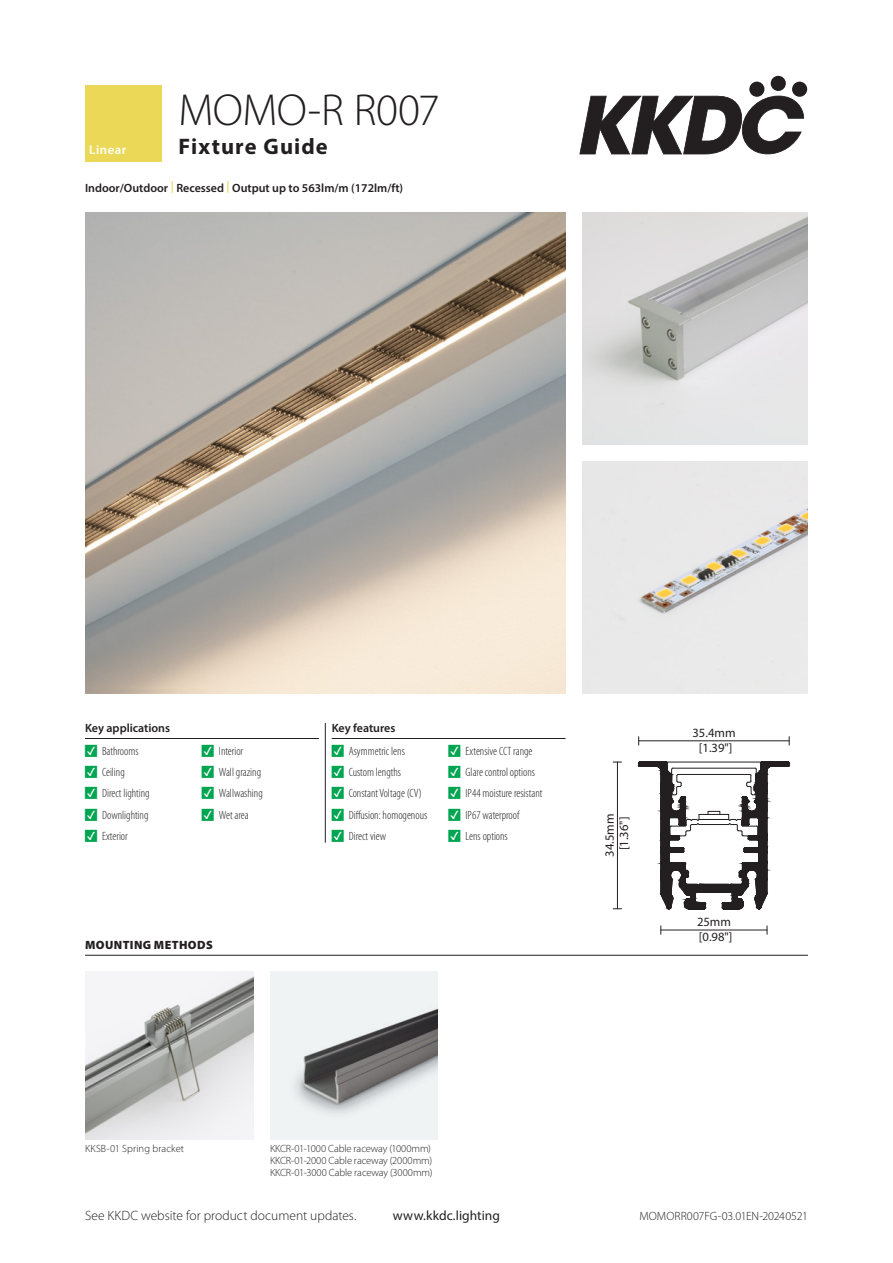
<style>
.page{position:relative;width:893px;height:1263px;background:#fff}
.page>*{position:absolute;margin:0;border:0;box-sizing:border-box;transform-origin:0 0}
.t1{font:300 45px "Myriad Pro";letter-spacing:-.015em;color:#231f20}
.t2{font:700 22.5px "Myriad Pro";letter-spacing:.05em;color:#231f20}
.t3{font:300 13.5px "Myriad Pro";color:#231f20}
.t4{font:13.5px "Myriad Pro";letter-spacing:.005em;color:#231f20}
.t5{font:600 12.75px "Myriad Pro";letter-spacing:.04em;color:#fff}
.t6{font:12.6px/14.4px "Myriad Pro";color:#231f20;text-align:center}
.t7{font:300 condensed 12px "Myriad Pro";color:#231f20}
.summary_points{font:600 12px "Myriad Pro";color:#231f20}
.t8{font:300 12px "Myriad Pro";letter-spacing:-.005em;color:#231f20}
.Key_headings{font:600 12px "Myriad Pro";color:#231f20}
.mounting_methods_hea{font:900 12px "Myriad Pro";letter-spacing:.035em;color:#231f20}
.mounting_methods_tex{font:300 10.5px/12px "Myriad Pro";letter-spacing:-.005em;color:#231f20}
.mounting_methods_tex-2{font:300 10.5px "Myriad Pro";letter-spacing:.015em;color:#231f20}
.s1{color:#ebd858}
.s2{color:#00a551}
</style>
<div class="page">
<svg style="left:579px;top:96px;width:225px;height:58px"></svg>
<svg style="left:749px;top:81px;width:16px;height:16px"></svg>
<div style="left:770px;top:76px;width:16px;height:15px;background:#231f20;border-radius:50%"></div>
<div style="left:792px;top:81px;width:15px;height:16px;background:#231f20;border-radius:50%"></div>
<div style="left:85px;top:85px;width:77px;height:77px;background:#ecd857"></div>
<img style="left:85px;top:213px;width:481px;height:480px">
<img style="left:583px;top:213px;width:225px;height:231px">
<img style="left:583px;top:461px;width:225px;height:232px">
<svg style="left:638px;top:761px;width:152px;height:148px"></svg>
<div style="left:708px;top:811px;width:12px;height:4px;border:1px solid #231f20"></div>
<hr style="left:699px;top:819px;width:30px;height:1px;background:#231f20">
<hr style="left:617px;top:762px;width:1px;height:147px;background:#231f20">
<hr style="left:639px;top:740px;width:150px;height:1px;background:#231f20">
<hr style="left:661px;top:930px;width:106px;height:1px;background:#231f20">
<hr style="left:325px;top:723px;width:1px;height:120px;background:#231f20">
<hr style="left:85px;top:738px;width:234px;height:1px;background:#231f20">
<hr style="left:332px;top:738px;width:234px;height:1px;background:#231f20">
<hr style="left:85px;top:955px;width:723px;height:1px;background:#231f20">
<img style="left:85px;top:972px;width:168px;height:168px">
<img style="left:270px;top:972px;width:168px;height:168px">
<h1 class="t1" style="left:179px;top:83px;width:263px">MOMO-R R007</h1>
<p class="t5" style="left:89px;top:142px;width:38px">Linear</p>
<h2 class="t2" style="left:179px;top:132px;width:151px">Fixture Guide</h2>
<p class="summary_points" style="left:85px;top:180px;width:320px">Indoor/Outdoor <span class="s1">|</span> Recessed <span class="s1">|</span> Output up to 563lm/m (172lm/ft)</p>
<p class="Key_headings" style="left:85px;top:720px;width:87px">Key applications</p>
<p class="t7" style="left:85px;top:744px;width:55px"><span class="s2">•</span> Bathrooms</p>
<p class="t7" style="left:85px;top:766px;width:41px"><span class="s2">•</span> Ceiling</p>
<p class="t7" style="left:85px;top:787px;width:66px"><span class="s2">•</span> Direct lighting</p>
<p class="t7" style="left:85px;top:808px;width:65px"><span class="s2">•</span> Downlighting</p>
<p class="t7" style="left:85px;top:829px;width:44px"><span class="s2">•</span> Exterior</p>
<p class="t7" style="left:202px;top:744px;width:43px"><span class="s2">•</span> Interior</p>
<p class="t7" style="left:202px;top:766px;width:61px"><span class="s2">•</span> Wall grazing</p>
<p class="t7" style="left:202px;top:787px;width:62px"><span class="s2">•</span> Wallwashing</p>
<p class="t7" style="left:202px;top:808px;width:48px"><span class="s2">•</span> Wet area</p>
<p class="mounting_methods_hea" style="left:85px;top:937px;width:129px">MOUNTING METHODS</p>
<p class="Key_headings" style="left:332px;top:720px;width:65px">Key features</p>
<p class="t7" style="left:332px;top:744px;width:75px"><span class="s2">•</span> Asymmetric lens</p>
<p class="t7" style="left:332px;top:766px;width:71px"><span class="s2">•</span> Custom lengths</p>
<p class="t7" style="left:332px;top:787px;width:92px"><span class="s2">•</span> Constant Voltage (CV)</p>
<p class="t7" style="left:332px;top:808px;width:97px"><span class="s2">•</span> Diffusion: homogenous</p>
<p class="t7" style="left:332px;top:829px;width:56px"><span class="s2">•</span> Direct view</p>
<p class="t7" style="left:449px;top:744px;width:85px"><span class="s2">•</span> Extensive CCT range</p>
<p class="t7" style="left:449px;top:766px;width:88px"><span class="s2">•</span> Glare control options</p>
<p class="t7" style="left:449px;top:787px;width:95px"><span class="s2">•</span> IP44 moisture resistant</p>
<p class="t7" style="left:449px;top:808px;width:72px"><span class="s2">•</span> IP67 waterproof</p>
<p class="t7" style="left:449px;top:829px;width:61px"><span class="s2">•</span> Lens options</p>
<p class="t6" style="left:602px;top:857px;width:45px;rotate:-90deg">34.5mm [1.36"]</p>
<p class="t6" style="left:692px;top:725px;width:45px">35.4mm [1.39"]</p>
<p class="t6" style="left:697px;top:915px;width:37px;text-align:left">25mm [0.98"]</p>
<p class="mounting_methods_tex-2" style="left:85px;top:1142px;width:101px">KKSB-01 Spring bracket</p>
<p class="mounting_methods_tex" style="left:270px;top:1142px;width:164px">KKCR-01-1000 Cable raceway (1000mm)<br>KKCR-01-2000 Cable raceway (2000mm)<br>KKCR-01-3000 Cable raceway (3000mm)</p>
<p class="t3" style="left:85px;top:1208px;width:273px">See KKDC website for product document updates.</p>
<p class="t4" style="left:393px;top:1207px;width:109px">www.kkdc.lighting</p>
<p class="t8" style="left:639px;top:1209px;width:170px">MOMORR007FG-03.01EN-20240521</p>
</div>
